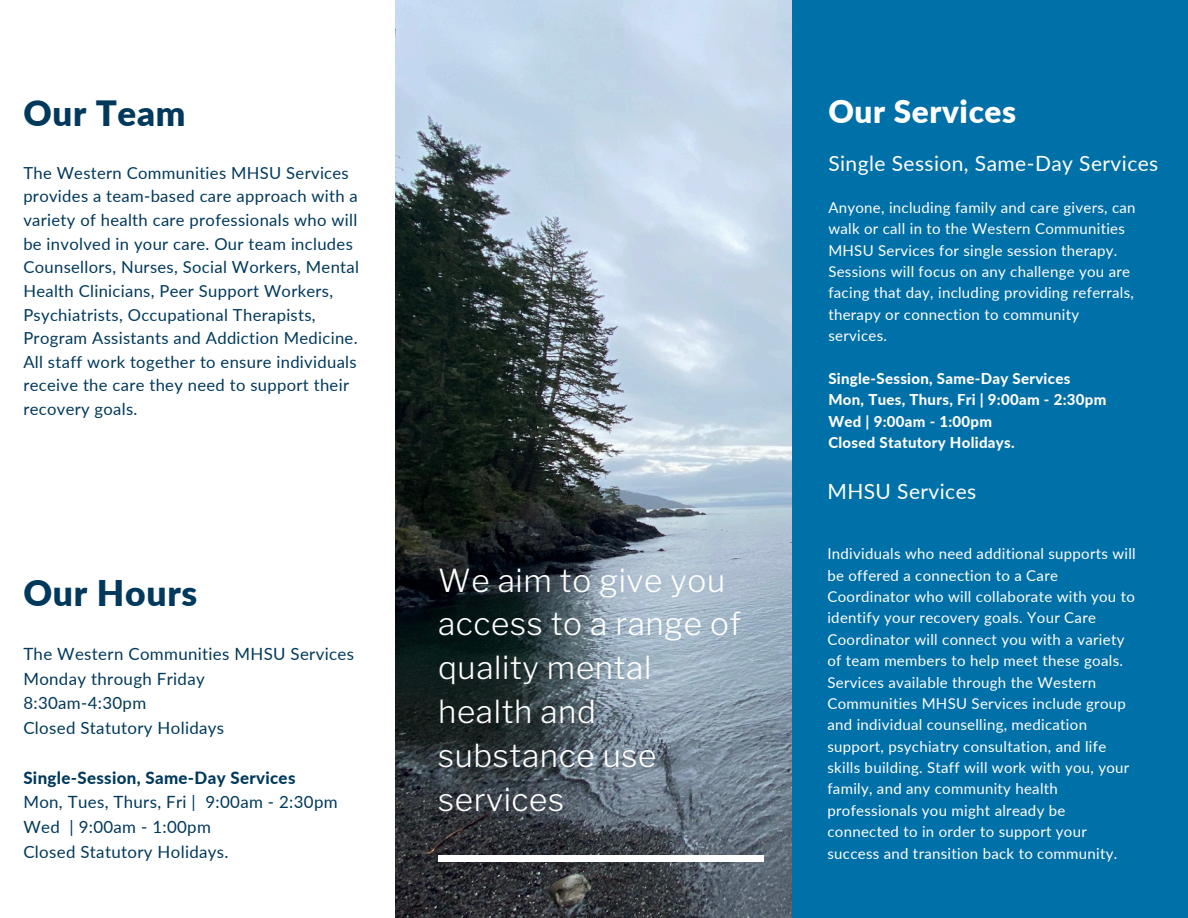
<style>
.page{position:relative;width:1188px;height:918px;background:#fff}
.page>*{position:absolute;margin:0;border:0;box-sizing:border-box;transform-origin:0 0}
.t1{font:900 35.4px "Lato";letter-spacing:.02em;color:#00395b}
.t2{font:900 34.8px "Lato";letter-spacing:.02em;color:#00395b}
.t3{font:300 31.5px/43.8px "Libre Franklin";letter-spacing:.02em;color:#fff}
.t4{font:900 31.5px "Lato";letter-spacing:.02em;color:#fff}
.t5{font:21px "Lato";letter-spacing:.02em;color:#fff}
.t6{font:16.8px/24.8px "Lato";letter-spacing:.02em;color:#00395b}
.t7{font:16.65px/23.7px "Lato";letter-spacing:.02em;color:#00395b}
.t8{font:15px/21.3px "Lato";letter-spacing:.02em;color:#fff}
.t9{font:800 15px/21.3px "Lato";letter-spacing:.02em;color:#fff}
.s1{font-weight:800}
</style>
<div class="page">
<img style="left:396px;top:0;width:396px;height:918px">
<div style="left:792px;top:0;width:396px;height:918px;background:#0070a8"></div>
<div style="left:438px;top:855px;width:325px;height:7px;background:#fff"></div>
<h3 class="t2" style="left:23px;top:92px;width:164px">Our Team</h3>
<p class="t7" style="left:23px;top:160px;width:337px">The Western Communities MHSU Services provides a team-based care approach with a variety of health care professionals who will be involved in your care. Our team includes Counsellors, Nurses, Social Workers, Mental Health Clinicians, Peer Support Workers, Psychiatrists, Occupational Therapists, Program Assistants and Addiction Medicine.<br>All staff work together to ensure individuals receive the care they need to support their recovery goals.</p>
<h1 class="t1" style="left:23px;top:571px;width:176px">Our Hours</h1>
<h4 class="t6" style="left:23px;top:641px;width:332px">The Western Communities MHSU Services<br>Monday through Friday<br>8:30am-4:30pm<br>Closed Statutory Holidays</h4>
<h4 class="t6" style="left:23px;top:765px;width:316px"><span class="s1">Single-Session, Same-Day Services<br></span>Mon, Tues, Thurs, Fri | 9:00am - 2:30pm<br>Wed | 9:00am - 1:00pm<br>Closed Statutory Holidays.</h4>
<p class="t3" style="left:438px;top:558px;width:305px">We aim to give you access to a range of quality mental health and substance use services</p>
<p class="t4" style="left:828px;top:92px;width:189px">Our Services</p>
<h3 class="t5" style="left:828px;top:151px;width:332px">Single Session, Same-Day Services</h3>
<h2 class="t8" style="left:828px;top:196px;width:309px">Anyone, including family and care givers, can walk or call in to the Western Communities MHSU Services for single session therapy.<br>Sessions will focus on any challenge you are facing that day, including providing referrals, therapy or connection to community services.</h2>
<h1 class="t9" style="left:828px;top:367px;width:280px">Single-Session, Same-Day Services<br>Mon, Tues, Thurs, Fri | 9:00am - 2:30pm<br>Wed | 9:00am - 1:00pm<br>Closed Statutory Holidays.</h1>
<h5 class="t5" style="left:827px;top:478px;width:150px">MHSU Services</h5>
<p class="t8" style="left:827px;top:543px;width:310px">Individuals who need additional supports will be offered a connection to a Care Coordinator who will collaborate with you to identify your recovery goals. Your Care Coordinator will connect you with a variety of team members to help meet these goals.<br>Services available through the Western Communities MHSU Services include group and individual counselling, medication support, psychiatry consultation, and life skills building. Staff will work with you, your family, and any community health professionals you might already be connected to in order to support your success and transition back to community.</p>
</div>
